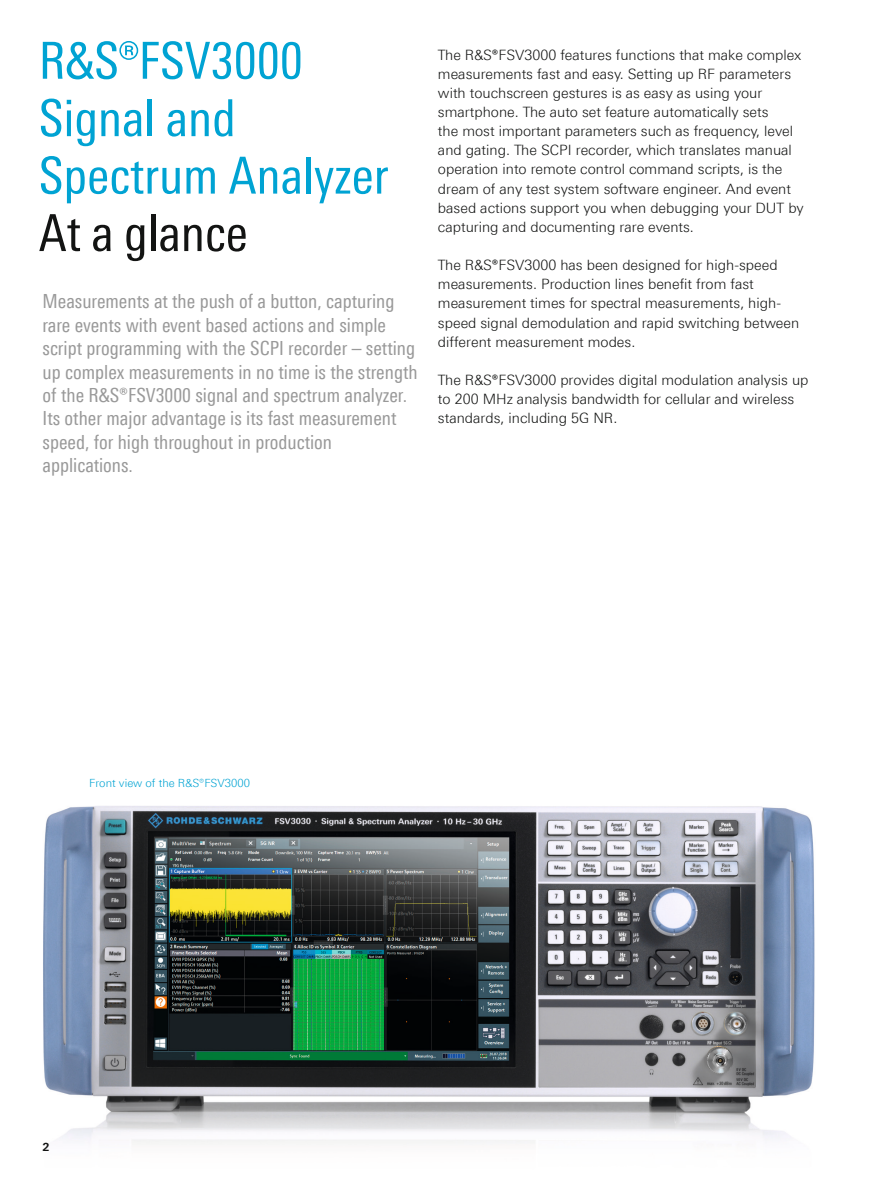
<style>
.page{position:relative;width:893px;height:1191px;background:#fff}
.page>*{position:absolute;margin:0;border:0;box-sizing:border-box;transform-origin:0 0}
.t1{font:51px/57.4px "Linotype Univers 420 Cn";color:#00a3d3}
.t2{font:51px "Linotype Univers 420 Cn";color:#131413}
.t3{font:19.5px/23.4px "Linotype Univers 420 Cn";color:#999}
.t4{font:300 14.25px/19.2px "Linotype Univers 330";color:#131413}
.t5{font:300 11.25px "Linotype Univers 330";color:#00a3d3}
.t6{font:700 11.25px "Linotype Univers 630";color:#131413}
.s1{font-family:"Linotype Univers 630";font-weight:700}
</style>
<div class="page">
<img style="left:43px;top:806px;width:772px;height:338px">
<h1 class="t1" style="left:39px;top:32px;width:351px">R&amp;S®FSV3000<br>Signal and<br>Spectrum Analyzer</h1>
<h1 class="t2" style="left:39px;top:203px;width:211px">At a glance</h1>
<p class="t3" style="left:43px;top:290px;width:377px">Measurements at the push of a button, capturing rare events with event based actions and simple script programming with the SCPI recorder – setting up complex measurements in no time is the strength of the R&amp;S<span class="s1">®</span>FSV3000 signal and spectrum analyzer.<br>Its other major advantage is its fast measurement speed, for high throughout in production applications.</p>
<p class="t4" style="left:438px;top:45px;width:367px">The R&amp;S<span class="s1">®</span>FSV3000 features functions that make complex measurements fast and easy. Setting up RF parameters with touchscreen gestures is as easy as using your smartphone. The auto set feature automatically sets<br>the most important parameters such as frequency, level and gating. The SCPI recorder, which translates manual operation into remote control command scripts, is the dream of any test system software engineer. And event based actions support you when debugging your DUT by capturing and documenting rare events.</p>
<p class="t4" style="left:438px;top:255px;width:363px">The R&amp;S<span class="s1">®</span>FSV3000 has been designed for high-speed measurements. Production lines benefit from fast measurement times for spectral measurements, high&shy;speed signal demodulation and rapid switching between different measurement modes.</p>
<p class="t4" style="left:438px;top:370px;width:372px">The R&amp;S<span class="s1">®</span>FSV3000 provides digital modulation analysis up to 200 MHz analysis bandwidth for cellular and wireless standards, including 5G NR.</p>
<p class="t5" style="left:89px;top:776px;width:162px">Front view of the R&amp;S®FSV3000</p>
<p class="t6" style="left:43px;top:1139px;width:9px">2</p>
</div>
